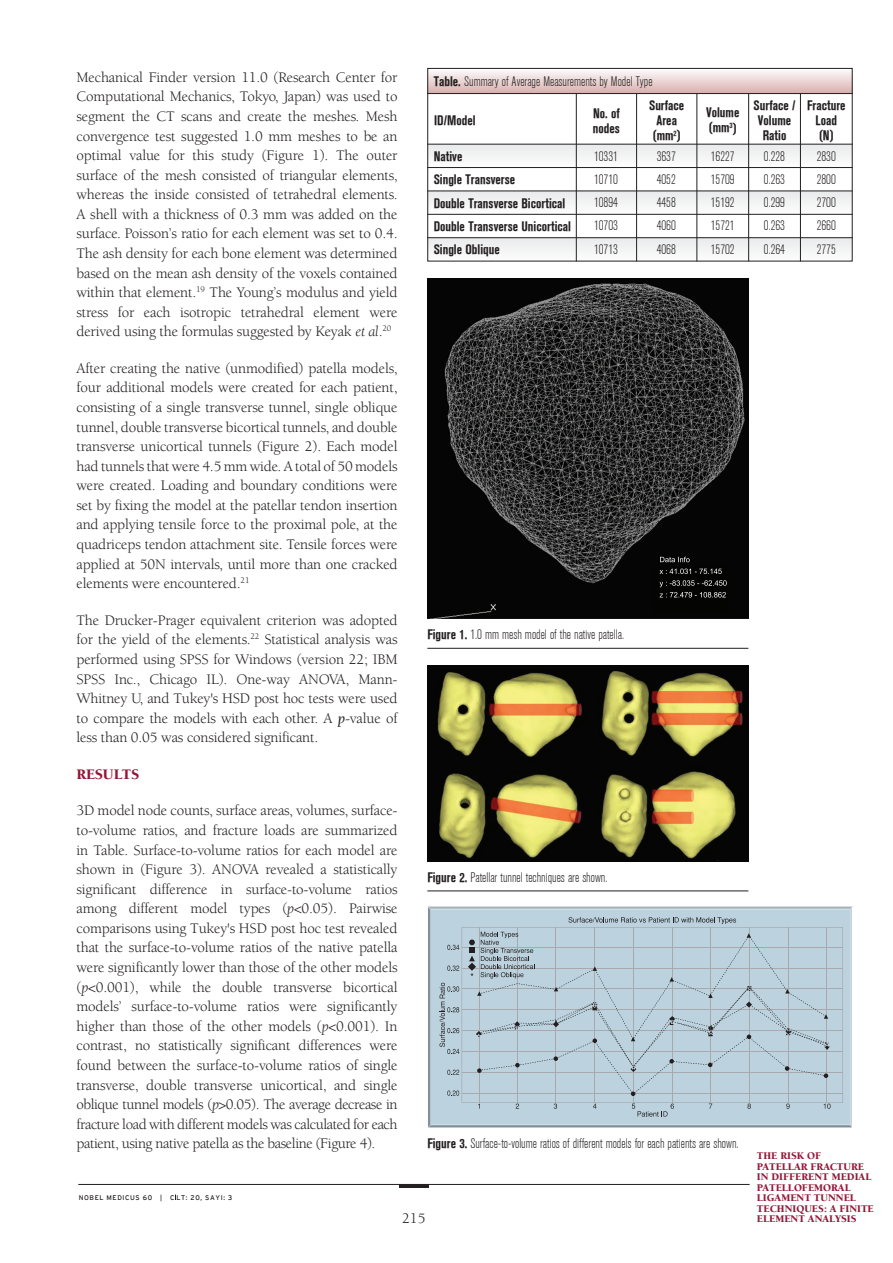
<style>
.page{position:relative;width:893px;height:1263px;background:#fff}
.page>*{position:absolute;margin:0;border:0;box-sizing:border-box;transform-origin:0 0}
.t1{font:15px/19.5px "Berkeley Book Tr";letter-spacing:-.01em;color:#231f20;text-align:justify}
.t2{font:15px "Berkeley Black Tr";letter-spacing:-.01em;color:#941738}
.t3{font:13.5px/23.2px "Akzidenz Grotesk BE Light Cn";color:#231f20;text-align:justify}
.t4{font:13.5px/15px "Akzidenz Grotesk BE Bold Cn";color:#231f20}
.t5{font:10.5px/10.5px "Berkeley Black Tr";color:#941738}
.t6{font:6.75px "Interstate";letter-spacing:.09em;color:#231f20}
.s1{font-family:"Berkeley Book Italic Tr"}
.s2{font-family:"Berkeley Italic Tr"}
.s3{font-family:"Akzidenz Grotesk BE Bold Cn"}
</style>
<div class="page">
<hr style="left:78px;top:1184px;width:672px;height:1px;background:#231f20">
<hr style="left:399px;top:1184px;width:29px;height:4px;background:#231f20">
<div style="left:427px;top:144px;width:426px;height:24px;background:#f3f3f4"></div>
<div style="left:427px;top:191px;width:426px;height:23px;background:#f3f3f4"></div>
<div style="left:427px;top:238px;width:426px;height:23px;background:#f2f3f3"></div>
<div style="left:427px;top:68px;width:426px;height:26px;background:linear-gradient(to bottom,#fefefe,#d8b1af)"></div>
<hr style="left:427px;top:144px;width:426px;height:1px;background:#231f20">
<hr style="left:427px;top:167px;width:426px;height:1px;background:#231f20">
<hr style="left:427px;top:191px;width:426px;height:1px;background:#231f20">
<hr style="left:427px;top:214px;width:426px;height:1px;background:#231f20">
<hr style="left:427px;top:237px;width:426px;height:1px;background:#231f20">
<hr style="left:427px;top:93px;width:426px;height:1px;background:#231f20">
<hr style="left:800px;top:94px;width:1px;height:167px;background:#231f20">
<hr style="left:748px;top:94px;width:1px;height:167px;background:#231f20">
<hr style="left:696px;top:94px;width:1px;height:167px;background:#231f20">
<hr style="left:576px;top:94px;width:1px;height:167px;background:#231f20">
<hr style="left:636px;top:94px;width:1px;height:167px;background:#231f20">
<div style="left:427px;top:68px;width:426px;height:193px;border:1px solid #231f20"></div>
<img style="left:427px;top:278px;width:321px;height:340px">
<svg style="left:660px;top:580px;width:67px;height:17px"></svg>
<svg style="left:659px;top:568px;width:63px;height:6px"></svg>
<svg style="left:660px;top:557px;width:30px;height:5px"></svg>
<hr style="left:427px;top:891px;width:321px;height:1px;background:#231f20">
<img style="left:427px;top:665px;width:321px;height:196px">
<hr style="left:427px;top:648px;width:321px;height:1px;background:#231f20">
<svg style="left:428px;top:907px;width:424px;height:220px;background:#b6cbd6"></svg>
<p class="t1" style="left:77px;top:67px;width:323px">Mechanical Finder version 11.0 (Research Center for Computational Mechanics, Tokyo, Japan) was used to segment the CT scans and create the meshes. Mesh convergence test suggested 1.0 mm meshes to be an optimal value for this study (Figure 1). The outer surface of the mesh consisted of triangular elements, whereas the inside consisted of tetrahedral elements.<br>A shell with a thickness of 0.3 mm was added on the surface. Poisson’s ratio for each element was set to 0.4.<br>The ash density for each bone element was determined based on the mean ash density of the voxels contained within that element.<sup>19</sup> The Young’s modulus and yield stress for each isotropic tetrahedral element were derived using the formulas suggested by Keyak <span class="s1">et al</span>.<sup>20</sup></p>
<p class="t1" style="left:77px;top:358px;width:323px">After creating the native (unmodified) patella models, four additional models were created for each patient, consisting of a single transverse tunnel, single oblique tunnel, double transverse bicortical tunnels, and double transverse unicortical tunnels (Figure 2). Each model had tunnels that were 4.5 mm wide. A total of 50 models were created. Loading and boundary conditions were set by fixing the model at the patellar tendon insertion and applying tensile force to the proximal pole, at the quadriceps tendon attachment site. Tensile forces were applied at 50N intervals, until more than one cracked elements were encountered.<sup>21</sup></p>
<p class="t1" style="left:77px;top:610px;width:323px">The Drucker-Prager equivalent criterion was adopted for the yield of the elements.<sup>22</sup> Statistical analysis was performed using SPSS for Windows (version 22; IBM SPSS Inc., Chicago IL). One-way ANOVA, Mann-Whitney U, and Tukey's HSD post hoc tests were used to compare the models with each other. A <span class="s2">p</span>-value of less than 0.05 was considered significant.</p>
<p class="t2" style="left:77px;top:765px;width:64px">RESULTS</p>
<p class="t1" style="left:77px;top:801px;width:323px">3D model node counts, surface areas, volumes, surface&shy;to-volume ratios, and fracture loads are summarized in Table. Surface-to-volume ratios for each model are shown in (Figure 3). ANOVA revealed a statistically significant difference in surface-to-volume ratios among different model types (<span class="s1">p</span>&lt;0.05). Pairwise comparisons using Tukey's HSD post hoc test revealed that the surface-to-volume ratios of the native patella were significantly lower than those of the other models (<span class="s1">p</span>&lt;0.001), while the double transverse bicortical models’ surface-to-volume ratios were significantly higher than those of the other models (<span class="s1">p</span>&lt;0.001). In contrast, no statistically significant differences were found between the surface-to-volume ratios of single transverse, double transverse unicortical, and single oblique tunnel models (<span class="s1">p</span>&gt;0.05). The average decrease in fracture load with different models was calculated for each patient, using native patella as the baseline (Figure 4).</p>
<p class="t6" style="left:79px;top:1194px;width:155px">NOBEL MEDICUS 60 | C LT: 20, SAYI: 3</p>
<p class="t3" style="left:434px;top:70px;width:220px"><span class="s3">Table.</span> Summary of Average Measurements by Model Type</p>
<p class="t4" style="left:434px;top:113px;width:43px">ID/Model</p>
<p class="t4" style="left:434px;top:145px;width:139px;line-height:23.2px">Native<br>Single Transverse<br>Double Transverse Bicortical<br>Double Transverse Unicortical<br>Single Oblique</p>
<p class="t4" style="left:593px;top:106px;width:29px">No. of nodes</p>
<p class="t3" style="left:594px;top:145px;width:25px">10331<br>10710<br>10894<br>10703<br>10713</p>
<p class="t4" style="left:649px;top:98px;width:37px">Surface<br>Area (mm<sup>2</sup>)</p>
<p class="t3" style="left:657px;top:145px;width:21px">3637<br>4052<br>4458<br>4060<br>4068</p>
<p class="t4" style="left:706px;top:105px;width:35px">Volume (mm<sup>3</sup>)</p>
<p class="t3" style="left:711px;top:145px;width:25px">16227<br>15709<br>15192<br>15721<br>15702</p>
<p class="t3" style="left:427px;top:624px;width:198px"><span class="s3">Figure 1.</span> 1.0 mm mesh model of the native patella.</p>
<p class="t3" style="left:427px;top:866px;width:182px"><span class="s3">Figure 2.</span> Patellar tunnel techniques are shown.</p>
<p class="t3" style="left:427px;top:1132px;width:313px"><span class="s3">Figure 3.</span> Surface-to-volume ratios of different models for each patients are shown.</p>
<p class="t1" style="left:402px;top:1209px;width:25px">215</p>
<p class="t4" style="left:754px;top:98px;width:43px;text-align:center">Surface /<br>Volume<br>Ratio</p>
<p class="t3" style="left:764px;top:145px;width:23px">0.228<br>0.263<br>0.299<br>0.263<br>0.264</p>
<p class="t4" style="left:807px;top:98px;width:40px;text-align:center">Fracture<br>Load (N)</p>
<p class="t3" style="left:817px;top:145px;width:21px">2830<br>2800<br>2700<br>2660<br>2775</p>
<p class="t5" style="left:757px;top:1150px;width:118px">THE RISK OF<br>PATELLAR FRACTURE<br>IN DIFFERENT MEDIAL<br>PATELLOFEMORAL<br>LIGAMENT TUNNEL<br>TECHNIQUES: A FINITE<br>ELEMENT ANALYSIS</p>
</div>
